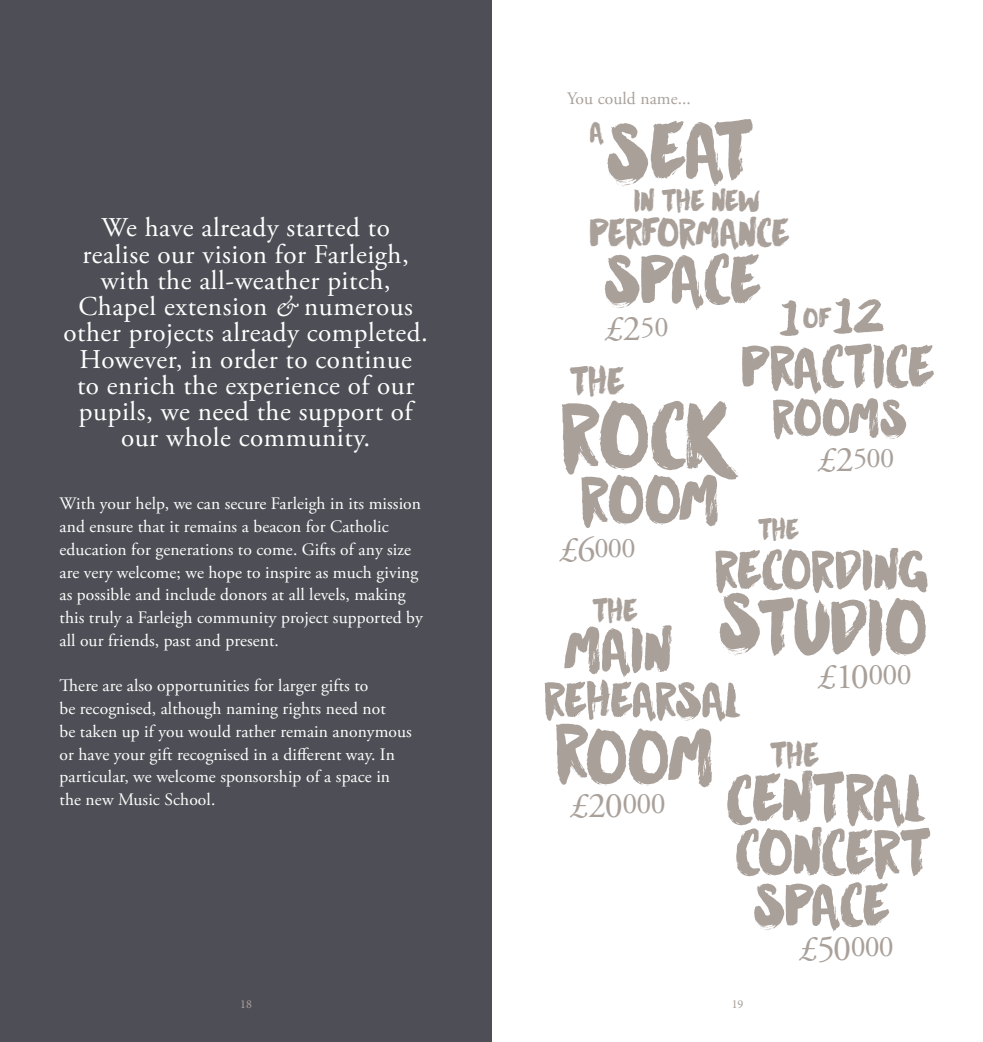
<style>
.page{position:relative;width:983px;height:1042px;background:#fff}
.page>*{position:absolute;margin:0;border:0;box-sizing:border-box;transform-origin:0 0}
.t1{font:109.9px "Manhattan Darling";color:#a9a09a}
.t2{font:96.42px "Manhattan Darling";color:#a9a09a}
.t3{font:94.15px "Manhattan Darling";color:#a9a09a}
.t4{font:91.52px "Manhattan Darling";color:#a9a09a}
.t5{font:90.3px "Manhattan Darling";color:#a9a09a}
.t6{font:82.42px "Manhattan Darling";color:#a9a09a}
.t7{font:80.67px "Manhattan Darling";color:#a9a09a}
.t8{font:79.1px "Manhattan Darling";color:#a9a09a}
.t9{font:75.95px "Manhattan Darling";color:#a9a09a}
.t10{font:73.15px "Manhattan Darling";color:#a9a09a}
.t11{font:71.58px "Manhattan Darling";color:#a9a09a}
.t12{font:70px "Manhattan Darling";color:#a9a09a}
.t13{font:65.45px "Manhattan Darling";color:#a9a09a}
.t14{font:61.25px "Manhattan Darling";letter-spacing:.01em;color:#a9a09a}
.t15{font:59.5px "Manhattan Darling";color:#a9a09a}
.t16{font:47.25px "Manhattan Darling";letter-spacing:.005em;color:#a9a09a}
.t17{font:46.38px "Manhattan Darling";color:#a9a09a}
.t18{font:41.3px "Manhattan Darling";color:#a9a09a}
.t19{font:38.5px "Manhattan Darling";color:#a9a09a}
.t20{font:36.23px "Manhattan Darling";color:#a9a09a}
.t21{font:italic 36.05px "Adobe Garamond Pro";color:#a9a09a}
.t22{font:35px "Manhattan Darling";color:#a9a09a}
.t23{font:34.82px "Manhattan Darling";color:#a9a09a}
.t24{font:29.75px "Adobe Garamond Pro";letter-spacing:-.025em;color:#a9a09a}
.t25{font:28.35px "Adobe Garamond Pro";letter-spacing:-.02em;color:#a9a09a}
.t26{font:27.12px/26.2px "Adobe Garamond Pro";letter-spacing:.02em;color:#fff;text-align:center}
.t27{font:17.5px/22.8px "Adobe Garamond Pro";letter-spacing:.005em;color:#fff}
.t28{font:17.5px "Adobe Garamond Pro";letter-spacing:.005em;color:#a9a09a}
.t29{font:12.25px "Minion Pro";color:#a9a09a}
.s1{font-style:italic}
.s2{font-size:36.05px}
.s3{font-style:italic;font-size:36.05px}
.s4{font-size:95.38px}
</style>
<div class="page">
<div style="left:0;top:0;width:491px;height:1042px;background:#4e4e56"></div>
<p class="t26" style="left:63px;top:216px;width:366px">We have already started to<br>realise our vision for Farleigh, with the all-weather pitch,<br>Chapel extension <span class="s1">&amp;</span> numerous other projects already completed.<br>However, in order to continue<br>to enrich the experience of our pupils, we need the support of our whole community.</p>
<p class="t27" style="left:60px;top:493px;width:364px">With your help, we can secure Farleigh in its mission and ensure that it remains a beacon for Catholic education for generations to come. Gifts of any size are very welcome; we hope to inspire as much giving as possible and include donors at all levels, making this truly a Farleigh community project supported by all our friends, past and present.</p>
<p class="t27" style="left:60px;top:675px;width:354px">There are also opportunities for larger gifts to<br>be recognised, although naming rights need not<br>be taken up if you would rather remain anonymous or have your gift recognised in a different way. In particular, we welcome sponsorship of a space in the new Music School.</p>
<p class="t28" style="left:567px;top:88px;width:125px">You could name...</p>
<h3 class="t22" style="left:590px;top:119px;width:15px">A</h3>
<h2 class="t2" style="left:607px;top:115px;width:147px">SEAT</h2>
<h3 class="t20" style="left:633px;top:187px;width:126px">IN THE NEW</h3>
<h3 class="t16" style="left:589px;top:216px;width:201px">PERFORMANCE</h3>
<h3 class="t6" style="left:604px;top:249px;width:158px">SPACE</h3>
<h3 class="t25" style="left:622px;top:309px;width:47px"><span class="s2">2</span>50</h3>
<h3 class="t21" style="left:604px;top:307px;width:19px">£</h3>
<h3 class="t12" style="left:780px;top:290px;width:104px">1<sup>OF</sup>12</h3>
<h3 class="t12" style="left:741px;top:341px;width:194px">PRACTICE</h3>
<h3 class="t17" style="left:569px;top:364px;width:56px">THE</h3>
<h3 class="t14" style="left:772px;top:395px;width:134px">ROOMS</h3>
<h1 class="t1" style="left:561px;top:396px;width:167px">ROCK</h1>
<h3 class="t25" style="left:817px;top:441px;width:78px"><span class="s3">£</span><span class="s2">2</span>500</h3>
<h3 class="t8" style="left:559px;top:471px;width:160px"><sub>£</sub><sub>6</sub>ROOM</h3>
<h3 class="t23" style="left:758px;top:517px;width:42px">THE</h3>
<h3 class="t25" style="left:594px;top:531px;width:43px">000</h3>
<h3 class="t13" style="left:715px;top:546px;width:214px">RECORDING</h3>
<h3 class="t4" style="left:719px;top:594px;width:207px"><span class="s4">S</span>TUDIO</h3>
<h3 class="t24" style="left:817px;top:656px;width:95px"><span class="s3">£</span><span class="s2">10</span>000</h3>
<h3 class="t19" style="left:592px;top:596px;width:47px">THE</h3>
<h3 class="t10" style="left:564px;top:623px;width:108px">MAIN</h3>
<h3 class="t15" style="left:544px;top:678px;width:197px">REHEARSAL</h3>
<h3 class="t3" style="left:556px;top:717px;width:33px">R</h3>
<h3 class="t21" style="left:570px;top:783px;width:19px">£</h3>
<h3 class="t5" style="left:586px;top:724px;width:128px">OOM</h3>
<h3 class="t24" style="left:588px;top:785px;width:79px"><span class="s2">20</span>000</h3>
<h3 class="t18" style="left:770px;top:740px;width:50px">THE</h3>
<h3 class="t7" style="left:726px;top:768px;width:200px">CENTRAL</h3>
<h3 class="t9" style="left:735px;top:825px;width:197px">CONCERT</h3>
<h3 class="t11" style="left:753px;top:879px;width:137px">SPACE</h3>
<h3 class="t24" style="left:799px;top:929px;width:96px"><span class="s3">£</span><span class="s2">50</span>000</h3>
<p class="t29" style="left:240px;top:996px;width:13px">18</p>
<p class="t29" style="left:731px;top:996px;width:13px">19</p>
</div>
